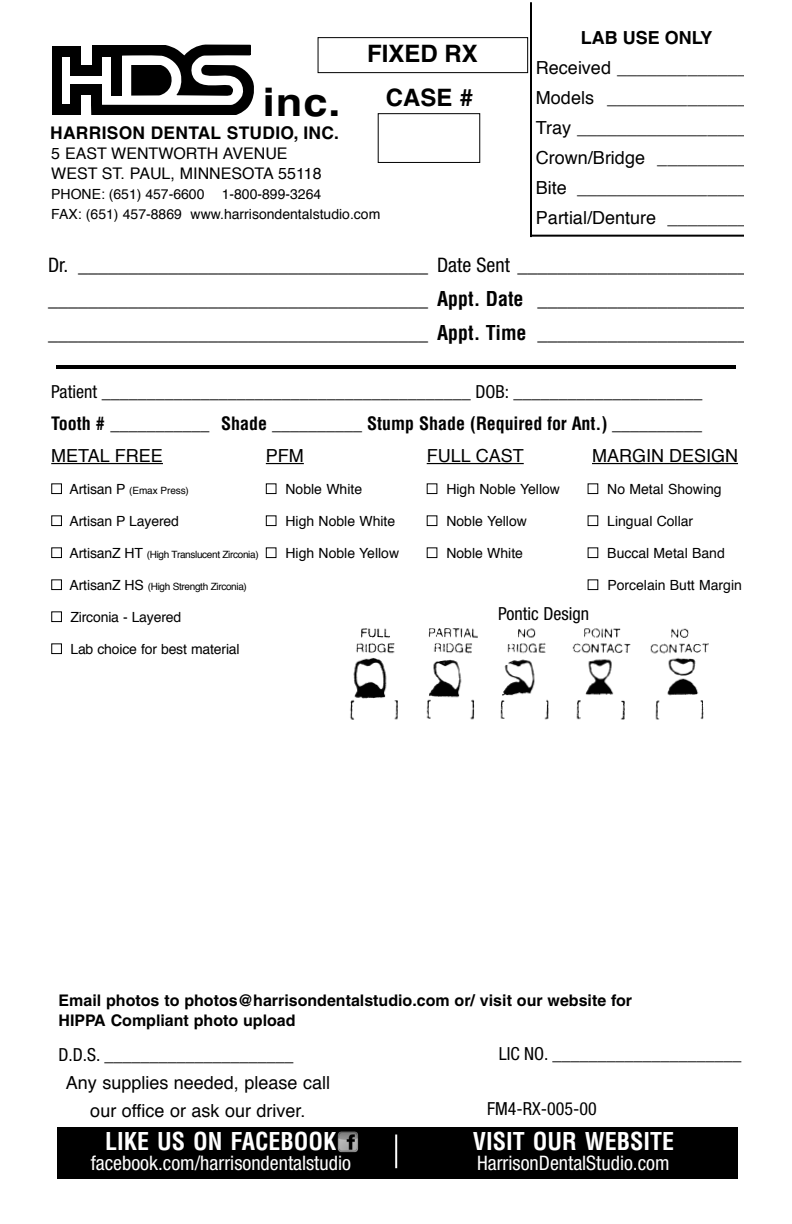
<style>
.page{position:relative;width:792px;height:1224px;background:#fff}
.page>*{position:absolute;margin:0;border:0;box-sizing:border-box;transform-origin:0 0}
.t1{font:700 39.2px "Helvetica";color:#000;scale:1.11 1}
.t2{font:700 condensed 24px "Helvetica";color:#fff}
.t3{font:700 24px "Helvetica";color:#000}
.t4{font:condensed 20px "Helvetica Neue";color:#000}
.t5{font:condensed 20px "Helvetica Neue";color:#fff}
.t6{font:18px/30px "Helvetica";color:#000}
.t7{font:condensed 18px "Helvetica Neue";color:#000}
.t8{font:700 condensed 18px "Helvetica";color:#000}
.t9{font:700 18px "Helvetica";color:#000}
.t10{font:700 17.4px "Helvetica";letter-spacing:.02em;color:#000}
.t11{font:700 16px/20px "Helvetica";color:#000}
.t12{font:16px "Helvetica";color:#000}
.t13{font:14px "Helvetica";color:#000}
.t14{font:10px "Helvetica";letter-spacing:-.035em;color:#000}
.t15{font:10px "Helvetica";letter-spacing:-.01em;color:#000}
.s1{font-family:"Helvetica";font-weight:700}
.s2{font-family:"Helvetica Neue";font-weight:400}
.s3{color:#fff}
.s4{font-size:14px}
</style>
<div class="page">
<div style="left:57px;top:1127px;width:681px;height:52px;background:#000"></div>
<hr style="left:395px;top:1135px;width:2px;height:33px;background:#fff">
<img style="left:337px;top:1131px;width:22px;height:22px">
<svg style="left:52px;top:44px;width:202px;height:71px"></svg>
<hr style="left:59px;top:55px;width:3px;height:50px;background:#000">
<hr style="left:128px;top:61px;width:32px;height:3px;background:#fff">
<div style="left:318px;top:37px;width:210px;height:36px;border:1px solid #000"></div>
<hr style="left:530px;top:2px;width:2px;height:235px;background:#000">
<hr style="left:531px;top:235px;width:215px;height:2px;background:#000">
<div style="left:744px;top:2px;width:47px;height:594px;background:#fff"></div>
<hr style="left:56px;top:365px;width:680px;height:4px;background:#000">
<hr style="left:266px;top:463px;width:38px;height:1px;background:#000">
<hr style="left:427px;top:463px;width:97px;height:1px;background:#000">
<hr style="left:592px;top:463px;width:146px;height:1px;background:#000">
<hr style="left:51px;top:463px;width:112px;height:1px;background:#000">
<img style="left:350px;top:628px;width:359px;height:92px">
<div style="left:378px;top:113px;width:102px;height:50px;border:1px solid #000"></div>
<p class="t3" style="left:367px;top:45px;width:112px">FIXED RX</p>
<p class="t1" style="left:263px;top:88px;width:72px">inc.</p>
<p class="t12" style="left:51px;top:147px;width:238px">5 EAST WENTWORTH AVENUE</p>
<p class="t12" style="left:51px;top:167px;width:272px">WEST ST. PAUL, MINNESOTA 55118</p>
<p class="t13" style="left:51px;top:188px;width:272px">PHONE: (651) 457-6600 1-800-899-3264</p>
<p class="t13" style="left:51px;top:208px;width:331px">FAX: (651) 457-8869 www.harrisondentalstudio.com</p>
<p class="t3" style="left:386px;top:89px;width:89px">CASE #</p>
<p class="t10" style="left:50px;top:126px;width:290px">HARRISON DENTAL STUDIO, INC.</p>
<p class="t9" style="left:581px;top:32px;width:133px">LAB USE ONLY</p>
<p class="t6" style="left:536px;top:55px;width:223px">Received ______________<br>Models _______________</p>
<p class="t6" style="left:536px;top:115px;width:223px">Tray __________________</p>
<p class="t6" style="left:536px;top:145px;width:223px">Crown/Bridge __________</p>
<p class="t6" style="left:536px;top:175px;width:223px">Bite __________________</p>
<p class="t6" style="left:536px;top:205px;width:223px">Partial/Denture _________</p>
<p class="t4" style="left:48px;top:258px;width:711px">Dr. ___________________________________ Date Sent ________________________</p>
<p class="t4" style="left:48px;top:292px;width:711px">______________________________________ <span class="s1">Appt. Date</span> ______________________</p>
<p class="t4" style="left:48px;top:326px;width:711px">______________________________________ <span class="s1">Appt. Time</span> ______________________</p>
<p class="t7" style="left:51px;top:385px;width:653px">Patient _________________________________________ DOB: _____________________</p>
<p class="t8" style="left:51px;top:417px;width:652px">Tooth # <span class="s2">___________</span> Shade <span class="s2">__________</span> Stump Shade (Required for Ant.) <span class="s2">__________</span></p>
<p class="t6" style="left:266px;top:442px;width:39px">PFM</p>
<p class="t13" style="left:266px;top:483px;width:98px"><span class="s3">■</span> Noble White</p>
<p class="t13" style="left:266px;top:515px;width:131px"><span class="s3">■</span> High Noble White</p>
<p class="t13" style="left:266px;top:547px;width:135px"><span class="s3">■</span> High Noble Yellow</p>
<p class="t6" style="left:427px;top:442px;width:99px">FULL CAST</p>
<p class="t13" style="left:427px;top:483px;width:135px"><span class="s3">■</span> High Noble Yellow</p>
<p class="t13" style="left:427px;top:515px;width:102px"><span class="s3">■</span> Noble Yellow</p>
<p class="t13" style="left:427px;top:547px;width:98px"><span class="s3">■</span> Noble White</p>
<p class="t6" style="left:592px;top:442px;width:148px">MARGIN DESIGN</p>
<p class="t13" style="left:588px;top:483px;width:136px"><span class="s3">■</span> No Metal Showing</p>
<p class="t13" style="left:588px;top:515px;width:107px"><span class="s3">■</span> Lingual Collar</p>
<p class="t13" style="left:588px;top:547px;width:139px"><span class="s3">■</span> Buccal Metal Band</p>
<p class="t13" style="left:588px;top:579px;width:156px"><span class="s3">■</span> Porcelain Butt Margin</p>
<p class="t6" style="left:51px;top:442px;width:113px">METAL FREE</p>
<p class="t15" style="left:51px;top:486px;width:139px"><span class="s3">■</span> <span class="s4">Artisan P</span> (Emax Press)</p>
<p class="t13" style="left:51px;top:515px;width:129px"><span class="s3">■</span> Artisan P Layered</p>
<p class="t14" style="left:51px;top:550px;width:209px"><span class="s3">■</span> <span class="s4">ArtisanZ HT</span> (High Translucent Zirconia)</p>
<p class="t14" style="left:51px;top:582px;width:197px"><span class="s3">■</span> <span class="s4">ArtisanZ HS</span> (High Strength Zirconia)</p>
<p class="t13" style="left:51px;top:611px;width:132px"><span class="s3">■</span> Zirconia - Layered</p>
<p class="t13" style="left:51px;top:643px;width:190px"><span class="s3">■</span> Lab choice for best material</p>
<p class="t7" style="left:498px;top:607px;width:93px">Pontic Design</p>
<p class="t11" style="left:59px;top:992px;width:575px">Email photos to photos@harrisondentalstudio.com or/ visit our website for<br>HIPPA Compliant photo upload</p>
<p class="t7" style="left:59px;top:1048px;width:237px">D.D.S. _____________________</p>
<p class="t6" style="left:66px;top:1070px;width:266px;line-height:28px;text-align:center">Any supplies needed, please call our office or ask our driver.</p>
<p class="t2" style="left:105px;top:1132px;width:233px">LIKE US ON FACEBOOK</p>
<p class="t5" style="left:91px;top:1156px;width:262px">facebook.com/harrisondentalstudio</p>
<p class="t7" style="left:499px;top:1048px;width:244px">LIC NO. _____________________</p>
<p class="t7" style="left:487px;top:1102px;width:111px">FM4-RX-005-00</p>
<p class="t2" style="left:473px;top:1132px;width:203px">VISIT OUR WEBSITE</p>
<p class="t5" style="left:477px;top:1156px;width:194px">HarrisonDentalStudio.com</p>
</div>
